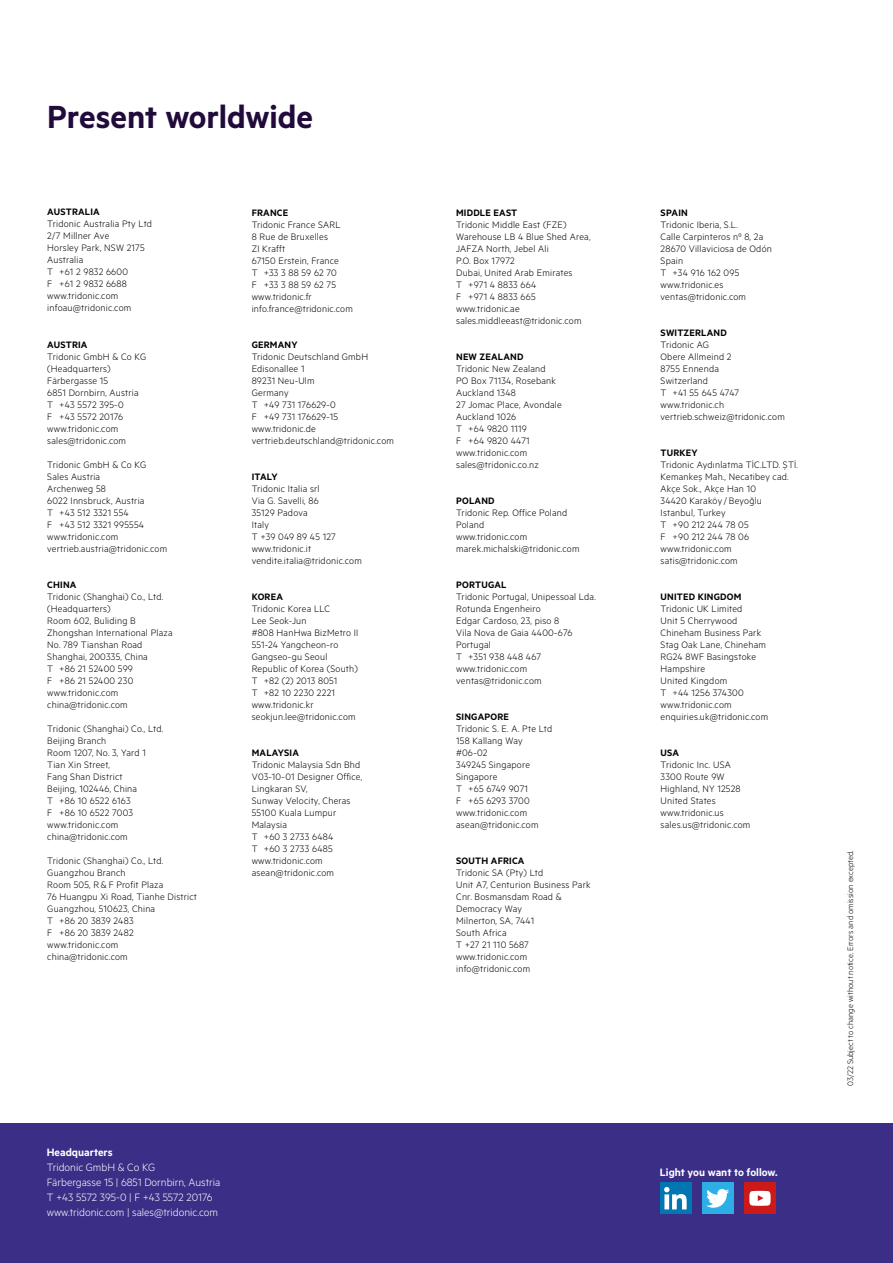
<style>
.page{position:relative;width:893px;height:1263px;background:#fff}
.page>*{position:absolute;margin:0;border:0;box-sizing:border-box;transform-origin:0 0}
.t1{font:600 36px "Metric";letter-spacing:-.005em;color:#210b3b}
.t2{font:300 12px/15px "Metric";color:#fff}
.t3{font:600 12px "Metric";color:#fff}
.t4{font:300 10.5px/12px "Metric";letter-spacing:.02em;color:#000}
.t5{font:600 10.5px "Metric";letter-spacing:.02em;color:#000}
.t6{font:300 9px "Metric";color:#000}
</style>
<div class="page">
<div style="left:0;top:1123px;width:893px;height:140px;background:#3a2e87"></div>
<div style="left:702px;top:1182px;width:31px;height:32px;background:#2dafe6"></div>
<svg style="left:706px;top:1189px;width:23px;height:19px"></svg>
<div style="left:744px;top:1182px;width:32px;height:32px;background:#cc1a18"></div>
<svg style="left:749px;top:1191px;width:22px;height:15px"></svg>
<div style="left:660px;top:1182px;width:31px;height:32px;background:#0076b3"></div>
<svg style="left:664px;top:1187px;width:23px;height:22px"></svg>
<h1 class="t1" style="left:47px;top:95px;width:267px">Present worldwide</h1>
<p class="t5" style="left:47px;top:206px;width:54px">AUSTRALIA</p>
<p class="t4" style="left:47px;top:218px;width:106px">Tridonic Australia Pty Ltd<br>2/7 Millner Ave<br>Horsley Park, NSW 2175<br>Australia<br>T +61 2 9832 6600<br>F +61 2 9832 6688 www.tridonic.com infoau@tridonic.com</p>
<p class="t5" style="left:47px;top:338px;width:42px">AUSTRIA</p>
<p class="t4" style="left:47px;top:350px;width:101px">Tridonic GmbH &amp; Co KG (Headquarters)<br>Färbergasse 15<br>6851 Dornbirn, Austria<br>T +43 5572 395-0<br>F +43 5572 20176 www.tridonic.com sales@tridonic.com</p>
<p class="t4" style="left:47px;top:458px;width:121px">Tridonic GmbH &amp; Co KG<br>Sales Austria<br>Archenweg 58<br>6022 Innsbruck, Austria<br>T +43 512 3321 554<br>F +43 512 3321 995554 www.tridonic.com vertrieb.austria@tridonic.com</p>
<p class="t5" style="left:47px;top:578px;width:31px">CHINA</p>
<p class="t4" style="left:47px;top:590px;width:127px">Tridonic (Shanghai) Co., Ltd. (Headquarters)<br>Room 602, Buliding B<br>Zhongshan International Plaza<br>No. 789 Tianshan Road<br>Shanghai, 200335, China<br>T +86 21 52400 599<br>F +86 21 52400 230 www.tridonic.com china@tridonic.com</p>
<p class="t4" style="left:47px;top:722px;width:117px">Tridonic (Shanghai) Co., Ltd.<br>Beijing Branch<br>Room 1207, No. 3, Yard 1<br>Tian Xin Street,<br>Fang Shan District<br>Beijing, 102446, China<br>T +86 10 6522 6163<br>F +86 10 6522 7003 www.tridonic.com china@tridonic.com</p>
<p class="t4" style="left:47px;top:854px;width:151px">Tridonic (Shanghai) Co., Ltd.<br>Guangzhou Branch<br>Room 505, R &amp; F Profit Plaza<br>76 Huangpu Xi Road, Tianhe District<br>Guangzhou, 510623, China<br>T +86 20 3839 2483<br>F +86 20 3839 2482 www.tridonic.com china@tridonic.com</p>
<p class="t5" style="left:252px;top:206px;width:38px">FRANCE</p>
<p class="t4" style="left:252px;top:218px;width:103px">Tridonic France SARL<br>8 Rue de Bruxelles<br>ZI Krafft<br>67150 Erstein, France<br>T +33 3 88 59 62 70<br>F +33 3 88 59 62 75 www.tridonic.fr info.france@tridonic.com</p>
<p class="t5" style="left:252px;top:338px;width:47px">GERMANY</p>
<p class="t4" style="left:252px;top:350px;width:144px">Tridonic Deutschland GmbH<br>Edisonallee 1<br>89231 Neu-Ulm<br>Germany<br>T +49 731 176629-0<br>F +49 731 176629-15 www.tridonic.de vertrieb.deutschland@tridonic.com</p>
<p class="t5" style="left:252px;top:470px;width:28px">ITALY</p>
<p class="t4" style="left:252px;top:482px;width:112px">Tridonic Italia srl<br>Via G. Savelli, 86<br>35129 Padova<br>Italy<br>T +39 049 89 45 127 www.tridonic.it vendite.italia@tridonic.com</p>
<p class="t5" style="left:252px;top:590px;width:33px">KOREA</p>
<p class="t4" style="left:252px;top:602px;width:108px">Tridonic Korea LLC<br>Lee Seok-Jun<br>#808 HanHwa BizMetro II<br>551-24 Yangcheon-ro<br>Gangseo-gu Seoul<br>Republic of Korea (South)<br>T +82 (2) 2013 8051<br>T +82 10 2230 2221 www.tridonic.kr seokjun.lee@tridonic.com</p>
<p class="t5" style="left:252px;top:746px;width:49px">MALAYSIA</p>
<p class="t4" style="left:252px;top:758px;width:112px">Tridonic Malaysia Sdn Bhd<br>V03-10-01 Designer Office,<br>Lingkaran SV,<br>Sunway Velocity, Cheras<br>55100 Kuala Lumpur<br>Malaysia<br>T +60 3 2733 6484<br>T +60 3 2733 6485 www.tridonic.com asean@tridonic.com</p>
<p class="t5" style="left:456px;top:206px;width:63px">MIDDLE EAST</p>
<p class="t4" style="left:456px;top:218px;width:136px">Tridonic Middle East (FZE)<br>Warehouse LB 4 Blue Shed Area,<br>JAFZA North, Jebel Ali<br>P.O. Box 17972<br>Dubai, United Arab Emirates<br>T +971 4 8833 664<br>F +971 4 8833 665 www.tridonic.ae sales.middleeast@tridonic.com</p>
<p class="t5" style="left:456px;top:350px;width:69px">NEW ZEALAND</p>
<p class="t4" style="left:456px;top:362px;width:107px">Tridonic New Zealand<br>PO Box 71134, Rosebank<br>Auckland 1348<br>27 Jomac Place, Avondale<br>Auckland 1026<br>T +64 9820 1119<br>F +64 9820 4471 www.tridonic.com sales@tridonic.co.nz</p>
<p class="t5" style="left:456px;top:494px;width:40px">POLAND</p>
<p class="t4" style="left:456px;top:506px;width:125px">Tridonic Rep. Office Poland<br>Poland<br>www.tridonic.com marek.michalski@tridonic.com</p>
<p class="t5" style="left:456px;top:578px;width:52px">PORTUGAL</p>
<p class="t4" style="left:456px;top:590px;width:141px">Tridonic Portugal, Unipessoal Lda.<br>Rotunda Engenheiro<br>Edgar Cardoso, 23, piso 8<br>Vila Nova de Gaia 4400-676<br>Portugal<br>T +351 938 448 467 www.tridonic.com ventas@tridonic.com</p>
<p class="t5" style="left:456px;top:710px;width:54px">SINGAPORE</p>
<p class="t4" style="left:456px;top:722px;width:98px">Tridonic S. E. A. Pte Ltd<br>158 Kallang Way #06-02<br>349245 Singapore<br>Singapore<br>T +65 6749 9071<br>F +65 6293 3700 www.tridonic.com asean@tridonic.com</p>
<p class="t5" style="left:456px;top:854px;width:70px">SOUTH AFRICA</p>
<p class="t4" style="left:456px;top:866px;width:136px">Tridonic SA (Pty) Ltd<br>Unit A7, Centurion Business Park<br>Cnr. Bosmansdam Road &amp;<br>Democracy Way<br>Milnerton, SA, 7441<br>South Africa<br>T +27 21 110 5687 www.tridonic.com info@tridonic.com</p>
<p class="t3" style="left:47px;top:1145px;width:67px">Headquarters</p>
<p class="t2" style="left:47px;top:1159px;width:175px">Tridonic GmbH &amp; Co KG<br>Färbergasse 15 | 6851 Dornbirn, Austria T +43 5572 395-0 | F +43 5572 20176 www.tridonic.com | sales@tridonic.com</p>
<p class="t5" style="left:661px;top:206px;width:29px">SPAIN</p>
<p class="t4" style="left:661px;top:218px;width:113px">Tridonic Iberia, S.L.<br>Calle Carpinteros nº 8, 2a<br>28670 Villaviciosa de Odón<br>Spain<br>T +34 916 162 095 www.tridonic.es ventas@tridonic.com</p>
<p class="t5" style="left:661px;top:326px;width:68px">SWITZERLAND</p>
<p class="t4" style="left:661px;top:338px;width:126px">Tridonic AG<br>Obere Allmeind 2<br>8755 Ennenda<br>Switzerland<br>T +41 55 645 4747 www.tridonic.ch vertrieb.schweiz@tridonic.com</p>
<p class="t5" style="left:661px;top:446px;width:39px">TURKEY</p>
<p class="t4" style="left:661px;top:458px;width:139px">Tridonic Aydınlatma TİC.LTD. ŞTİ.<br>Kemankeş Mah., Necatibey cad.<br>Akçe Sok., Akçe Han 10<br>34420 Karaköy / Beyoğlu<br>Istanbul, Turkey<br>T +90 212 244 78 05<br>F +90 212 244 78 06 www.tridonic.com satis@tridonic.com</p>
<p class="t5" style="left:661px;top:590px;width:82px">UNITED KINGDOM</p>
<p class="t4" style="left:661px;top:602px;width:109px">Tridonic UK Limited<br>Unit 5 Cherrywood<br>Chineham Business Park<br>Stag Oak Lane, Chineham<br>RG24 8WF Basingstoke<br>Hampshire<br>United Kingdom<br>T +44 1256 374300 www.tridonic.com enquiries.uk@tridonic.com</p>
<p class="t5" style="left:661px;top:746px;width:20px">USA</p>
<p class="t4" style="left:661px;top:758px;width:91px">Tridonic Inc. USA<br>3300 Route 9W<br>Highland, NY 12528<br>United States www.tridonic.us sales.us@tridonic.com</p>
<p class="t3" style="left:660px;top:1164px;width:119px">Light you want to follow.</p>
<p class="t6" style="left:845px;top:1086px;width:237px;rotate:-90deg">03/22 Subject to change without notice. Errors and omission excepted.</p>
</div>
